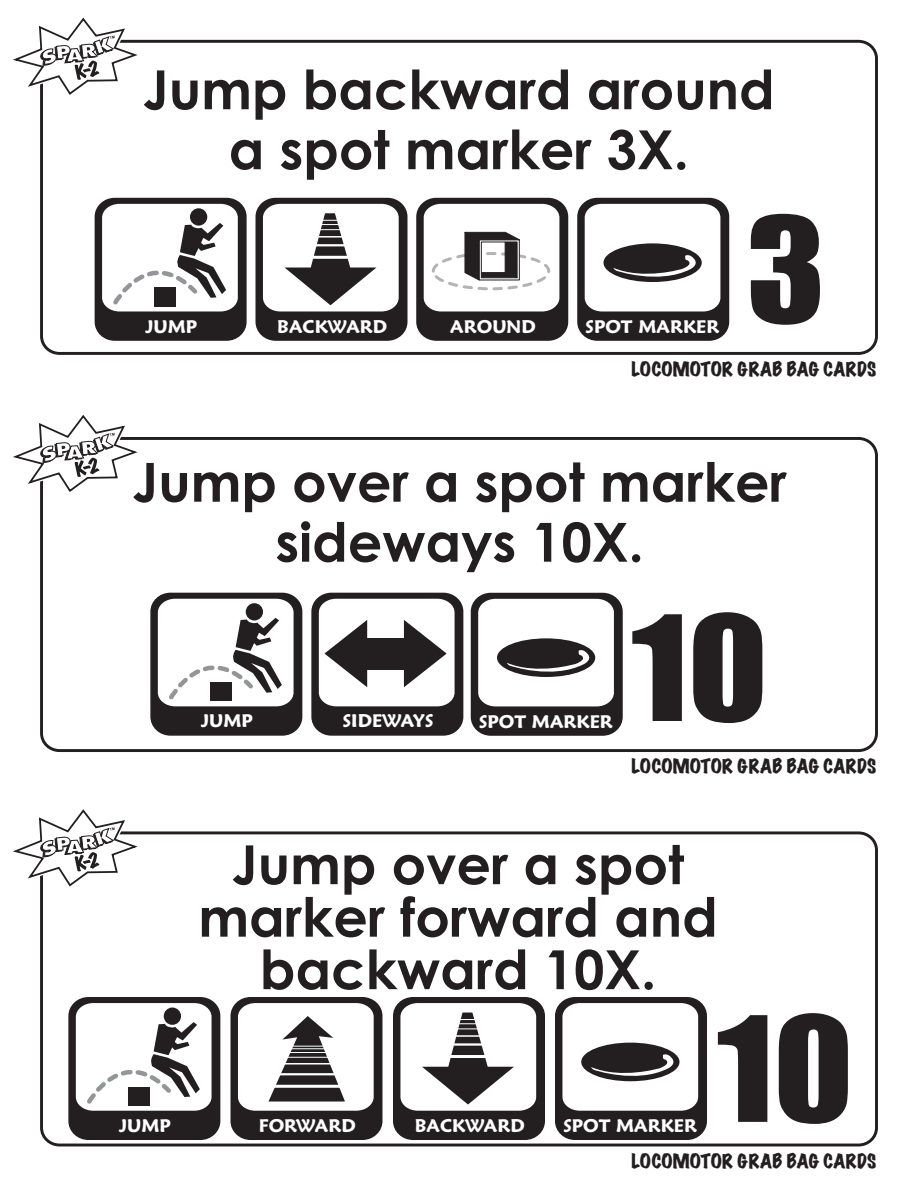
<style>
.page{position:relative;width:918px;height:1188px;background:#fff}
.page>*{position:absolute;margin:0;border:0;box-sizing:border-box;transform-origin:0 0}
.t1{font:700 54px/60px "Century Gothic";color:#231f20;text-align:center}
.t2{font:600 18px "Maiandra GD";color:#fff}
.t3{font:expanded 18px "Marker Felt";color:#231f20}
</style>
<div class="page">
<div style="left:40px;top:40px;width:838px;height:315px;border:3px solid #231f20;border-radius:18px"></div>
<svg style="left:13px;top:17px;width:135px;height:83px"></svg>
<div style="left:40px;top:437px;width:838px;height:315px;border:3px solid #231f20;border-radius:18px"></div>
<svg style="left:13px;top:415px;width:135px;height:82px"></svg>
<div style="left:40px;top:831px;width:838px;height:315px;border:3px solid #231f20;border-radius:18px"></div>
<svg style="left:13px;top:809px;width:135px;height:83px"></svg>
<div style="left:256px;top:199px;width:151px;height:141px;background:#231f20;border-radius:19px"></div>
<div style="left:256px;top:198px;width:152px;height:143px;border:2px solid #231f20;border-radius:19px"></div>
<svg style="left:263px;top:204px;width:136px;height:107px"></svg>
<div style="left:417px;top:199px;width:150px;height:141px;background:#231f20;border-radius:19px"></div>
<div style="left:416px;top:198px;width:152px;height:143px;border:2px solid #231f20;border-radius:19px"></div>
<svg style="left:424px;top:204px;width:135px;height:107px;background:#dfdede"></svg>
<div style="left:95px;top:199px;width:151px;height:141px;background:#231f20;border-radius:19px"></div>
<div style="left:95px;top:198px;width:152px;height:143px;border:2px solid #231f20;border-radius:19px"></div>
<svg style="left:102px;top:204px;width:136px;height:107px"></svg>
<div style="left:151px;top:593px;width:151px;height:142px;background:#231f20;border-radius:19px"></div>
<div style="left:150px;top:593px;width:152px;height:143px;border:2px solid #231f20;border-radius:19px"></div>
<svg style="left:158px;top:599px;width:136px;height:107px;background:#d8d7d7"></svg>
<div style="left:69px;top:998px;width:151px;height:141px;background:#231f20;border-radius:19px"></div>
<div style="left:68px;top:997px;width:152px;height:143px;border:2px solid #231f20;border-radius:19px"></div>
<svg style="left:76px;top:1003px;width:136px;height:108px;background:#d7d6d7"></svg>
<div style="left:312px;top:593px;width:151px;height:142px;background:#231f20;border-radius:19px"></div>
<div style="left:311px;top:593px;width:152px;height:143px;border:2px solid #231f20;border-radius:19px"></div>
<svg style="left:319px;top:599px;width:136px;height:107px"></svg>
<div style="left:365px;top:638px;width:44px;height:31px;background:#231f20"></div>
<div style="left:471px;top:594px;width:151px;height:141px;background:#231f20;border-radius:19px"></div>
<div style="left:471px;top:593px;width:152px;height:143px;border:2px solid #231f20;border-radius:19px"></div>
<svg style="left:478px;top:599px;width:136px;height:107px"></svg>
<div style="left:578px;top:199px;width:150px;height:141px;background:#231f20;border-radius:19px"></div>
<div style="left:577px;top:198px;width:152px;height:143px;border:2px solid #231f20;border-radius:19px"></div>
<svg style="left:585px;top:204px;width:135px;height:107px"></svg>
<svg style="left:751px;top:214px;width:69px;height:111px"></svg>
<svg style="left:632px;top:614px;width:50px;height:107px"></svg>
<svg style="left:693px;top:612px;width:69px;height:111px"></svg>
<svg style="left:718px;top:1015px;width:49px;height:107px"></svg>
<svg style="left:779px;top:1013px;width:69px;height:111px"></svg>
<div style="left:231px;top:998px;width:151px;height:141px;background:#231f20;border-radius:19px"></div>
<div style="left:231px;top:997px;width:151px;height:143px;border:2px solid #231f20;border-radius:19px"></div>
<svg style="left:238px;top:1003px;width:136px;height:108px"></svg>
<hr style="left:265px;top:1085px;width:83px;height:3px;background:#fff">
<hr style="left:265px;top:1073px;width:83px;height:2px;background:#fff">
<hr style="left:265px;top:1063px;width:83px;height:2px;background:#fff">
<hr style="left:265px;top:1057px;width:83px;height:1px;background:#fff">
<hr style="left:265px;top:1052px;width:83px;height:1px;background:#fff">
<hr style="left:265px;top:1049px;width:83px;height:1px;background:#fff">
<hr style="left:265px;top:1046px;width:83px;height:1px;background:#fff">
<div style="left:394px;top:998px;width:150px;height:141px;background:#231f20;border-radius:19px"></div>
<div style="left:393px;top:997px;width:152px;height:143px;border:2px solid #231f20;border-radius:19px"></div>
<svg style="left:400px;top:1003px;width:136px;height:108px"></svg>
<div style="left:556px;top:998px;width:150px;height:141px;background:#231f20;border-radius:19px"></div>
<div style="left:555px;top:997px;width:152px;height:143px;border:2px solid #231f20;border-radius:19px"></div>
<svg style="left:562px;top:1003px;width:136px;height:108px"></svg>
<p class="t1" style="left:143px;top:58px;width:633px">Jump backward around a spot marker 3X.</p>
<p class="t2" style="left:145px;top:315px;width:53px">JUMP</p>
<p class="t2" style="left:277px;top:315px;width:112px">BACKWARD</p>
<p class="t2" style="left:450px;top:315px;width:87px">AROUND</p>
<p class="t2" style="left:586px;top:315px;width:135px">SPOT MARKER</p>
<p class="t3" style="left:632px;top:360px;width:246px">LOCOMOTOR GRAB BAG CARDS</p>
<p class="t1" style="left:132px;top:451px;width:656px">Jump over a spot marker sideways 10X.</p>
<p class="t2" style="left:201px;top:710px;width:53px">JUMP</p>
<p class="t2" style="left:343px;top:710px;width:92px">SIDEWAYS</p>
<p class="t2" style="left:479px;top:710px;width:135px">SPOT MARKER</p>
<p class="t3" style="left:632px;top:757px;width:246px">LOCOMOTOR GRAB BAG CARDS</p>
<p class="t1" style="left:198px;top:837px;width:521px;line-height:52.5px">Jump over a spot marker forward and backward 10X.</p>
<p class="t2" style="left:119px;top:1114px;width:53px">JUMP</p>
<p class="t2" style="left:259px;top:1114px;width:99px">FORWARD</p>
<p class="t2" style="left:415px;top:1114px;width:112px">BACKWARD</p>
<p class="t2" style="left:563px;top:1114px;width:135px">SPOT MARKER</p>
<p class="t3" style="left:632px;top:1151px;width:246px">LOCOMOTOR GRAB BAG CARDS</p>
</div>
